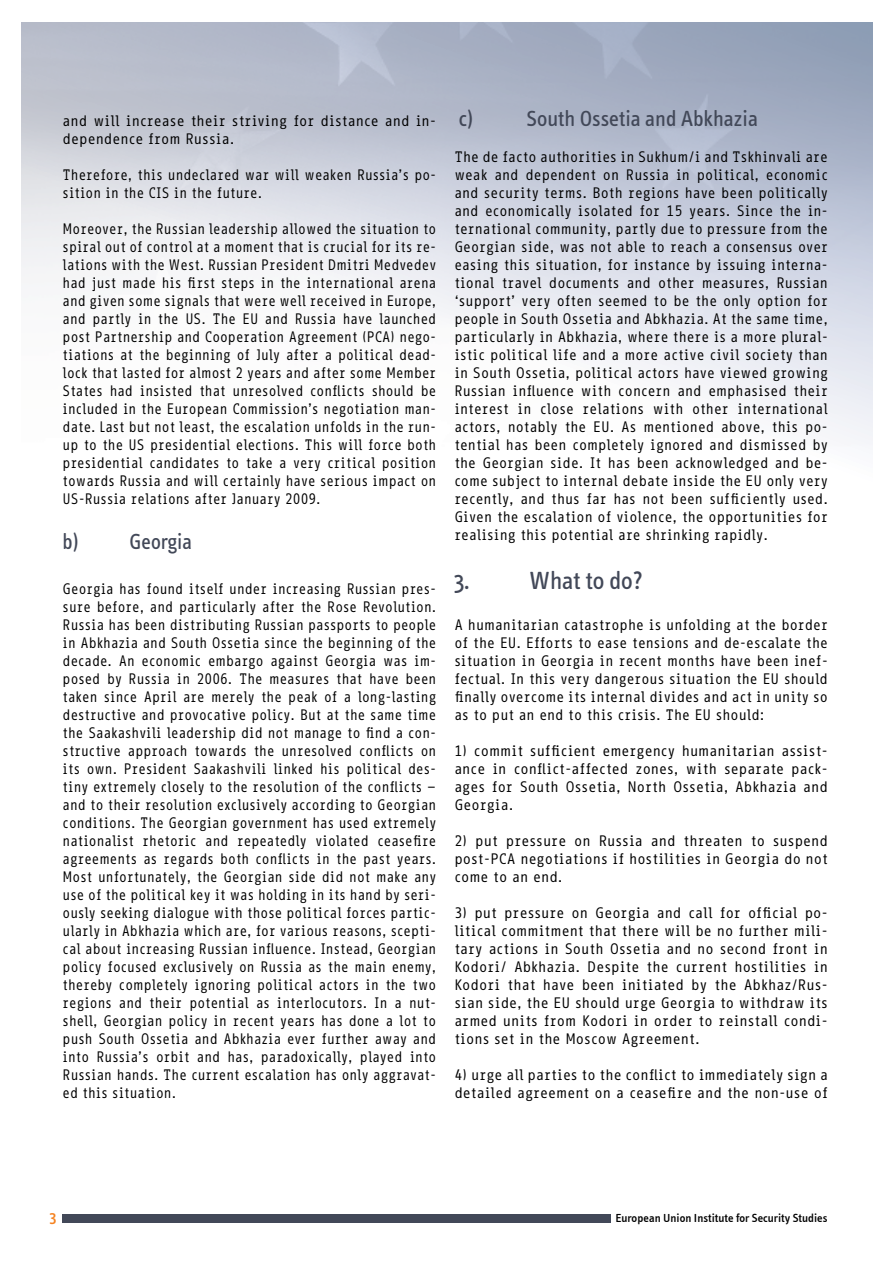
<style>
.page{position:relative;width:893px;height:1263px;background:#fff}
.page>*{position:absolute;margin:0;border:0;box-sizing:border-box;transform-origin:0 0}
.t1{font:25.5px "Info Text";color:#424858}
.t2{font:22.5px "Info Text";color:#424858}
.t3{font:22.5px "Info Text";color:#424858;scale:.94 1}
.t4{font:700 15px "Info Office";color:#f58220}
.t5{font:14.7px/18px "Info Office";color:#000;text-align:justify;scale:.94 1}
.t6{font:14.7px/18px "Info Office";color:#000;text-align:justify}
.t7{font:500 12px "Info Text";color:#000}
</style>
<div class="page">
<svg style="left:22px;top:22px;width:850px;height:422px"></svg>
<div style="left:63px;top:1214px;width:548px;height:9px;background:#424858"></div>
<p class="t6" style="left:63px;top:112px;width:375px">and will increase their striving for distance and in&shy;dependence from Russia.</p>
<p class="t5" style="left:63px;top:166px;width:399px">Therefore, this undeclared war will weaken Russia’s po&shy;sition in the CIS in the future.</p>
<p class="t5" style="left:63px;top:220px;width:399px">Moreover, the Russian leadership allowed the situation to spiral out of control at a moment that is crucial for its re&shy;lations with the West. Russian President Dmitri Medvedev had just made his first steps in the international arena and given some signals that were well received in Europe, and partly in the US. The EU and Russia have launched post Partnership and Cooperation Agreement (PCA) nego&shy;tiations at the beginning of July after a political dead&shy;lock that lasted for almost 2 years and after some Member States had insisted that unresolved conflicts should be included in the European Commission’s negotiation man&shy;date. Last but not least, the escalation unfolds in the run&shy;up to the US presidential elections. This will force both presidential candidates to take a very critical position towards Russia and will certainly have serious impact on US-Russia relations after January 2009.</p>
<h2 class="t3" style="left:63px;top:529px;width:139px">b) Georgia</h2>
<p class="t5" style="left:63px;top:580px;width:399px">Georgia has found itself under increasing Russian pres&shy;sure before, and particularly after the Rose Revolution.<br>Russia has been distributing Russian passports to people in Abkhazia and South Ossetia since the beginning of the decade. An economic embargo against Georgia was im&shy;posed by Russia in 2006. The measures that have been taken since April are merely the peak of a long-lasting destructive and provocative policy. But at the same time the Saakashvili leadership did not manage to find a con&shy;structive approach towards the unresolved conflicts on its own. President Saakashvili linked his political des&shy;tiny extremely closely to the resolution of the conflicts – and to their resolution exclusively according to Georgian conditions. The Georgian government has used extremely nationalist rhetoric and repeatedly violated ceasefire agreements as regards both conflicts in the past years.<br>Most unfortunately, the Georgian side did not make any use of the political key it was holding in its hand by seri&shy;ously seeking dialogue with those political forces partic&shy;ularly in Abkhazia which are, for various reasons, scepti&shy;cal about increasing Russian influence. Instead, Georgian policy focused exclusively on Russia as the main enemy, thereby completely ignoring political actors in the two regions and their potential as interlocutors. In a nut&shy;shell, Georgian policy in recent years has done a lot to push South Ossetia and Abkhazia ever further away and into Russia’s orbit and has, paradoxically, played into Russian hands. The current escalation has only aggravat&shy;ed this situation.</p>
<h2 class="t2" style="left:459px;top:106px;width:300px">c) South Ossetia and Abkhazia</h2>
<p class="t6" style="left:454px;top:148px;width:375px">The de facto authorities in Sukhum/i and Tskhinvali are weak and dependent on Russia in political, economic and security terms. Both regions have been politically and economically isolated for 15 years. Since the in&shy;ternational community, partly due to pressure from the Georgian side, was not able to reach a consensus over easing this situation, for instance by issuing interna&shy;tional travel documents and other measures, Russian ‘support’ very often seemed to be the only option for people in South Ossetia and Abkhazia. At the same time, particularly in Abkhazia, where there is a more plural&shy;istic political life and a more active civil society than in South Ossetia, political actors have viewed growing Russian influence with concern and emphasised their interest in close relations with other international actors, notably the EU. As mentioned above, this po&shy;tential has been completely ignored and dismissed by the Georgian side. It has been acknowledged and be&shy;come subject to internal debate inside the EU only very recently, and thus far has not been sufficiently used.<br>Given the escalation of violence, the opportunities for realising this potential are shrinking rapidly.</p>
<h1 class="t1" style="left:454px;top:566px;width:190px">3. What to do?</h1>
<p class="t6" style="left:454px;top:616px;width:375px">A humanitarian catastrophe is unfolding at the border of the EU. Efforts to ease tensions and de-escalate the situation in Georgia in recent months have been inef&shy;fectual. In this very dangerous situation the EU should finally overcome its internal divides and act in unity so as to put an end to this crisis. The EU should:</p>
<p class="t6" style="left:454px;top:742px;width:375px">1) commit sufficient emergency humanitarian assist&shy;ance in conflict-affected zones, with separate pack&shy;ages for South Ossetia, North Ossetia, Abkhazia and Georgia.</p>
<p class="t6" style="left:454px;top:832px;width:375px">2) put pressure on Russia and threaten to suspend post-PCA negotiations if hostilities in Georgia do not come to an end.</p>
<p class="t6" style="left:454px;top:904px;width:375px">3) put pressure on Georgia and call for official po&shy;litical commitment that there will be no further mili&shy;tary actions in South Ossetia and no second front in Kodori/ Abkhazia. Despite the current hostilities in Kodori that have been initiated by the Abkhaz/Rus&shy;sian side, the EU should urge Georgia to withdraw its armed units from Kodori in order to reinstall condi&shy;tions set in the Moscow Agreement.</p>
<p class="t6" style="left:454px;top:1066px;width:375px">4) urge all parties to the conflict to immediately sign a detailed agreement on a ceasefire and the non-use of</p>
<p class="t4" style="left:49px;top:1210px;width:10px">3</p>
<p class="t7" style="left:615px;top:1211px;width:214px">European Union Institute for Security Studies</p>
</div>
